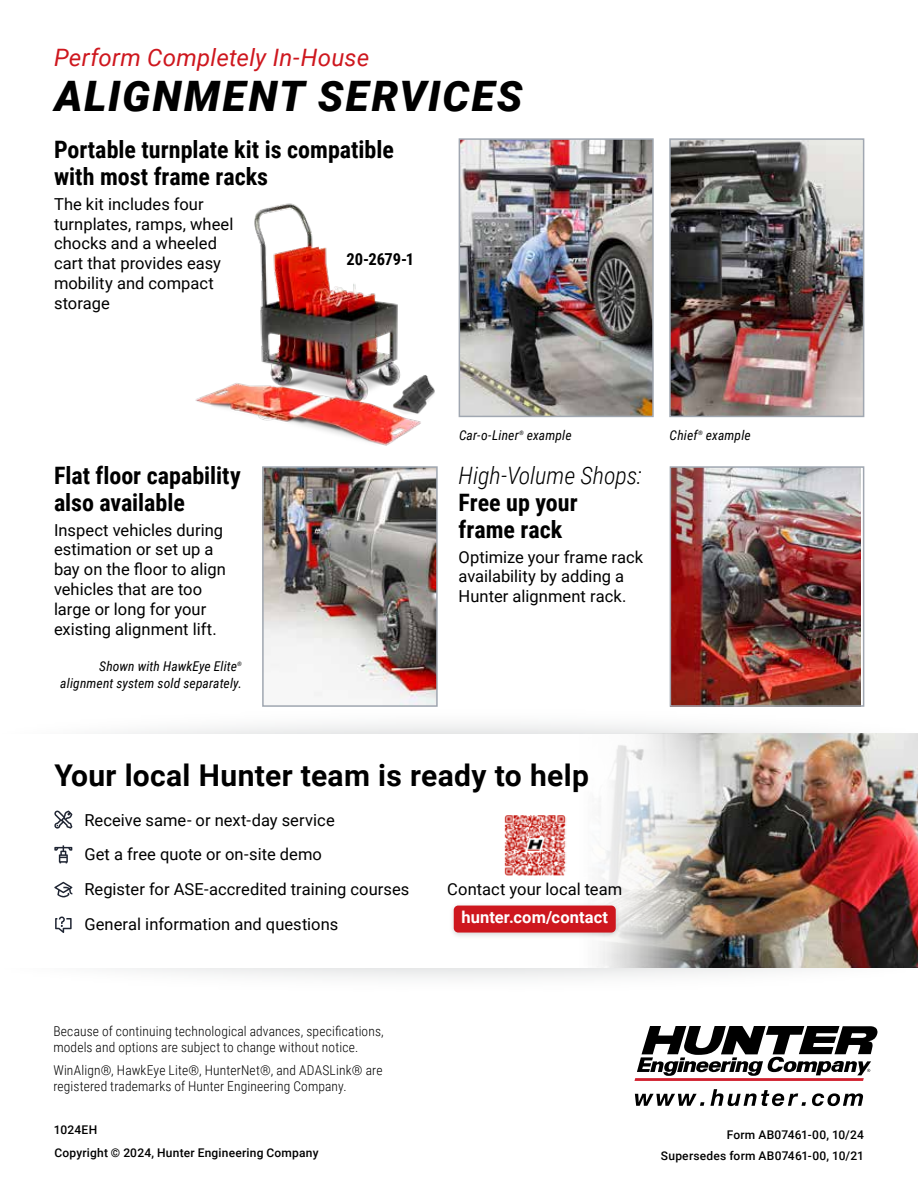
<style>
.page{position:relative;width:918px;height:1188px;background:#fff}
.page>*{position:absolute;margin:0;border:0;box-sizing:border-box;transform-origin:0 0}
.t1{font:italic 900 42px "Roboto";letter-spacing:.055em;color:#000}
.t2{font:700 30px "Roboto";letter-spacing:.01em;color:#000}
.t3{font:700 24px/27px "Roboto Condensed";color:#000}
.t4{font:italic 24px "Roboto";letter-spacing:.01em;color:#ce171e}
.t5{font:italic 300 24px "Roboto Condensed";letter-spacing:-.005em;color:#000}
.t6{font:16.5px/19.8px "Roboto";letter-spacing:.005em;color:#000}
.t7{font:700 16.5px "Roboto";letter-spacing:.005em;color:#fff}
.t8{font:700 16.5px "Roboto Condensed";letter-spacing:-.01em;color:#000}
.t9{font:300 13.5px/16.2px "Roboto Condensed";letter-spacing:.01em;color:#000}
.t10{font:italic 13.5px/16.2px "Roboto Condensed";letter-spacing:.01em;color:#000;text-align:right}
.t11{font:500 12px/21.1px "Roboto";letter-spacing:.02em;color:#000;text-align:right}
</style>
<div class="page">
<svg style="left:635px;top:1026px;width:243px;height:55px"></svg>
<svg style="left:635px;top:1094px;width:69px;height:12px"></svg>
<svg style="left:710px;top:1089px;width:96px;height:17px"></svg>
<svg style="left:812px;top:1093px;width:51px;height:13px"></svg>
<svg style="left:0;top:707px;width:918px;height:54px"></svg>
<svg style="left:0;top:941px;width:918px;height:54px"></svg>
<div style="left:0;top:734px;width:918px;height:234px;background:#fff"></div>
<img style="left:597px;top:734px;width:321px;height:234px">
<svg style="left:54px;top:811px;width:18px;height:18px"></svg>
<svg style="left:54px;top:845px;width:18px;height:18px"></svg>
<svg style="left:54px;top:882px;width:18px;height:16px"></svg>
<svg style="left:55px;top:916px;width:17px;height:17px"></svg>
<img style="left:504px;top:815px;width:62px;height:61px">
<div style="left:449px;top:902px;width:172px;height:37px;background:#000;opacity:.15"></div>
<div style="left:454px;top:906px;width:162px;height:27px;background:#ce171e;border-radius:4px"></div>
<img style="left:195px;top:203px;width:240px;height:243px">
<img style="left:462px;top:141px;width:189px;height:273px">
<div style="left:459px;top:138px;width:195px;height:279px;border:2px solid #a0a7b1"></div>
<img style="left:265px;top:469px;width:170px;height:235px">
<div style="left:262px;top:466px;width:176px;height:241px;border:2px solid #a0a7b1"></div>
<img style="left:673px;top:469px;width:188px;height:235px">
<div style="left:670px;top:466px;width:194px;height:241px;border:2px solid #a0a7b1"></div>
<img style="left:672px;top:141px;width:189px;height:273px">
<div style="left:669px;top:138px;width:195px;height:279px;border:2px solid #a0a7b1"></div>
<h3 class="t4" style="left:54px;top:40px;width:317px">Perform Completely In-House</h3>
<h1 class="t1" style="left:55px;top:66px;width:469px">ALIGNMENT SERVICES</h1>
<h3 class="t3" style="left:54px;top:135px;width:341px">Portable turnplate kit is compatible with most frame racks</h3>
<p class="t6" style="left:54px;top:193px;width:181px">The kit includes four turnplates, ramps, wheel chocks and a wheeled cart that provides easy mobility and compact storage</p>
<p class="t8" style="left:346px;top:248px;width:69px">20-2679-1</p>
<h3 class="t3" style="left:54px;top:461px;width:188px">Flat floor capability also available</h3>
<p class="t6" style="left:54px;top:519px;width:173px">Inspect vehicles during estimation or set up a bay on the floor to align vehicles that are too large or long for your existing alignment lift.</p>
<p class="t10" style="left:60px;top:658px;width:183px">Shown with HawkEye Elite<sup>® </sup>alignment system sold separately.</p>
<p class="t10" style="left:459px;top:427px;width:114px">Car-o-Liner<sup>®</sup> example</p>
<p class="t10" style="left:670px;top:427px;width:83px">Chief<sup>®</sup> example</p>
<h3 class="t5" style="left:459px;top:459px;width:185px">High-Volume Shops:</h3>
<h3 class="t3" style="left:459px;top:488px;width:121px">Free up your frame rack</h3>
<p class="t6" style="left:459px;top:546px;width:186px">Optimize your frame rack availability by adding a<br>Hunter alignment rack.</p>
<h2 class="t2" style="left:54px;top:755px;width:536px">Your local Hunter team is ready to help</h2>
<p class="t6" style="left:84px;top:802px;width:326px;line-height:34.8px">Receive same- or next-day service<br>Get a free quote or on-site demo<br>Register for ASE-accredited training courses General information and questions</p>
<p class="t6" style="left:447px;top:879px;width:176px">Contact your local team</p>
<p class="t7" style="left:461px;top:906px;width:148px">hunter.com/contact</p>
<p class="t9" style="left:53px;top:1023px;width:332px">Because of continuing technological advances, specifications, models and options are subject to change without notice.</p>
<p class="t9" style="left:53px;top:1062px;width:331px">WinAlign®, HawkEye Lite®, HunterNet®, and ADASLink® are registered trademarks of Hunter Engineering Company.</p>
<p class="t11" style="left:54px;top:1119px;width:45px">1024EH</p>
<p class="t11" style="left:54px;top:1141px;width:266px">Copyright © 2024, Hunter Engineering Company</p>
<p class="t11" style="left:661px;top:1124px;width:205px">Form AB07461-00, 10/24<br>Supersedes form AB07461-00, 10/21</p>
</div>
